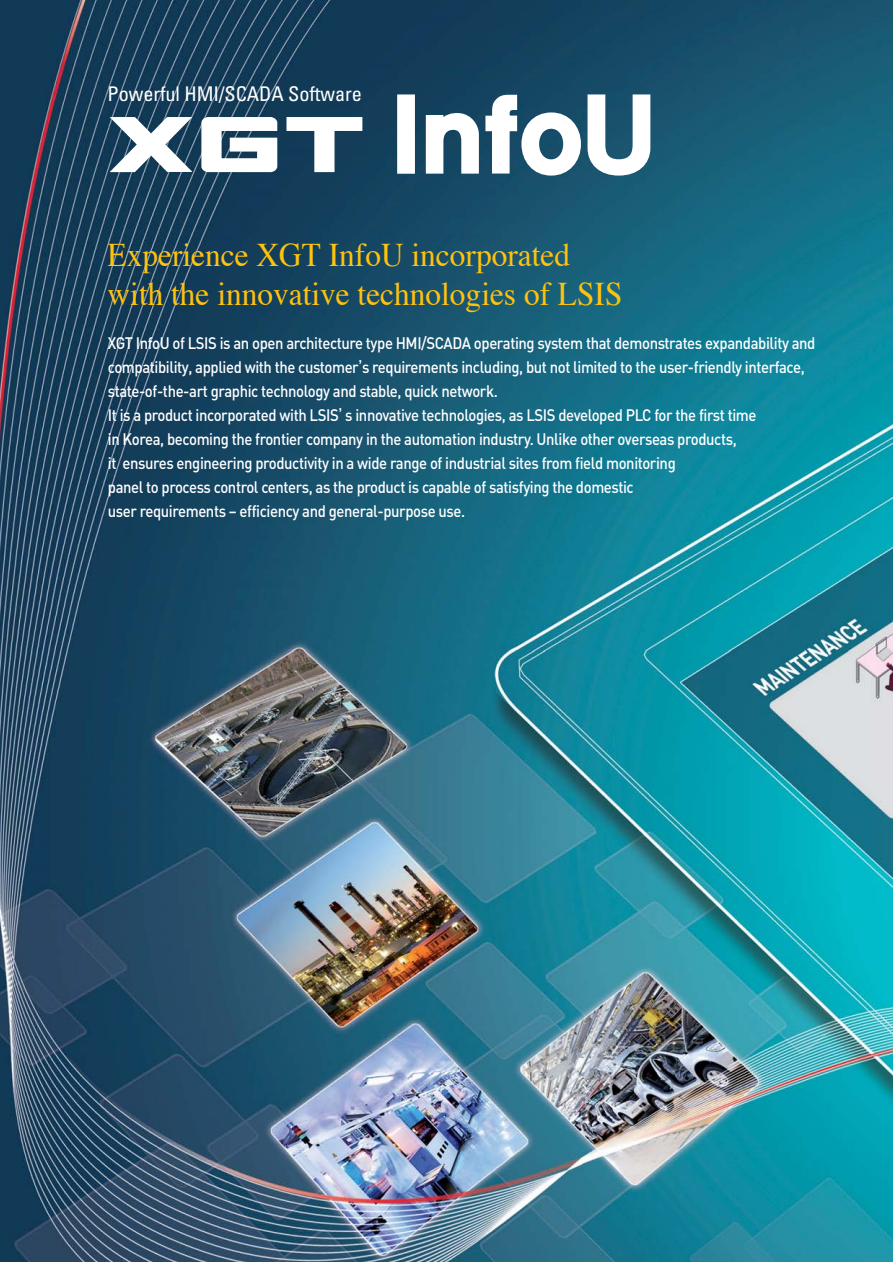
<style>
.page{position:relative;width:893px;height:1262px;background:#fff}
.page>*{position:absolute;margin:0;border:0;box-sizing:border-box;transform-origin:0 0}
.t1{font:97.65px "YGO16";letter-spacing:-.08em;color:#fff}
.t2{font:33px/39px "Times";color:#ffc20d;scale:.95 1}
.t3{font:condensed 20.25px "Univers";letter-spacing:-.005em;color:#fff}
.t4{font:500 16.5px/24px "DIN";letter-spacing:-.025em;color:#fff;scale:.9 1}
.s1{font-family:"YGO13";font-weight:400}
</style>
<div class="page">
<img style="left:0;top:0;width:892px;height:1262px">
<svg style="left:110px;top:117px;width:82px;height:55px"></svg>
<svg style="left:201px;top:117px;width:76px;height:55px"></svg>
<svg style="left:286px;top:117px;width:76px;height:55px"></svg>
<p class="t3" style="left:108px;top:80px;width:256px">Powerful HMI/SCADA Software</p>
<h1 class="t1" style="left:387px;top:85px;width:273px">InfoU</h1>
<h2 class="t2" style="left:108px;top:238px;width:543px">Experience XGT InfoU incorporated with the innovative technologies of LSIS</h2>
<p class="t4" style="left:108px;top:330px;width:787px">XGT InfoU of LSIS is an open architecture type HMI/SCADA operating system that demonstrates expandability and compatibility, applied with the customer<span class="s1">’</span>s requirements including, but not limited to the user-friendly interface, state-of-the-art graphic technology and stable, quick network.<br>It is a product incorporated with LSIS<span class="s1">’</span>s innovative technologies, as LSIS developed PLC for the first time<br>in Korea, becoming the frontier company in the automation industry. Unlike other overseas products,<br>it ensures engineering productivity in a wide range of industrial sites from field monitoring<br>panel to process control centers, as the product is capable of satisfying the domestic<br>user requirements – efficiency and general-purpose use.</p>
</div>
